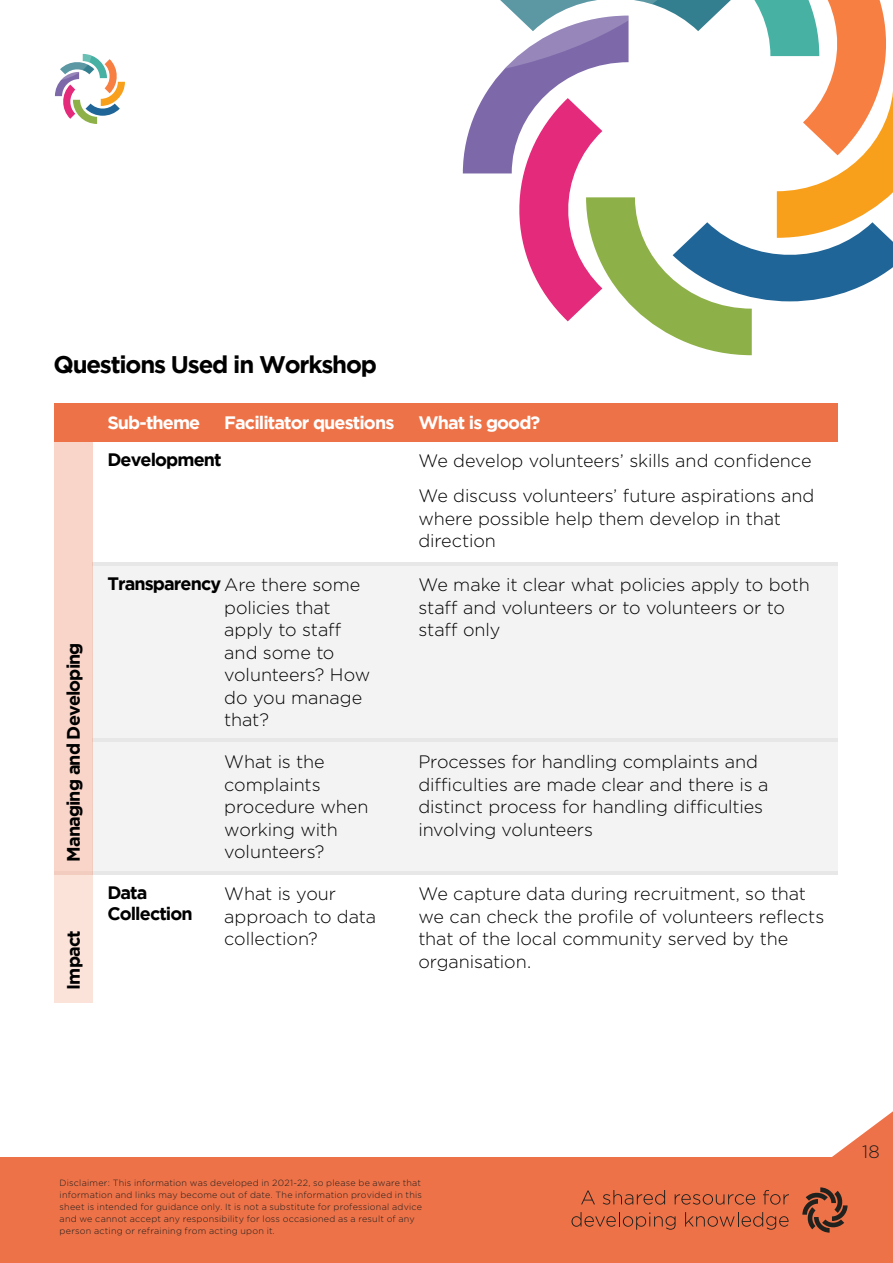
<style>
.page{position:relative;width:893px;height:1263px;background:#fff}
.page>*{position:absolute;margin:0;border:0;box-sizing:border-box;transform-origin:0 0}
.t1{font:700 24px "Gotham";letter-spacing:-.05em;color:#000}
.t2{font:300 18px/22.5px "Gotham";letter-spacing:-.005em;color:#000}
.t3{font:700 18px/21.6px "Gotham";letter-spacing:-.05em;color:#000}
.t4{font:700 18px "Gotham";letter-spacing:-.05em;color:#fff}
.t5{font:300 18px "Gotham";color:#1e1e1c}
.t6{font:300 9px/12px "Gotham";letter-spacing:.025em;color:#1e1e1c}
.s1{font-weight:700}
</style>
<div class="page">
<div style="left:0;top:1158px;width:893px;height:105px;background:#ee7248"></div>
<svg style="left:802px;top:1187px;width:45px;height:45px"></svg>
<svg style="left:581px;top:1190px;width:14px;height:14px"></svg>
<svg style="left:603px;top:1190px;width:62px;height:15px"></svg>
<svg style="left:675px;top:1194px;width:80px;height:11px"></svg>
<svg style="left:763px;top:1190px;width:26px;height:15px"></svg>
<svg style="left:571px;top:1212px;width:104px;height:18px"></svg>
<svg style="left:685px;top:1212px;width:104px;height:18px"></svg>
<svg style="left:463px;top:0;width:430px;height:355px"></svg>
<svg style="left:55px;top:54px;width:70px;height:70px"></svg>
<svg style="left:831px;top:1111px;width:62px;height:47px"></svg>
<div style="left:93px;top:562px;width:745px;height:312px;background:#f3f3f3"></div>
<hr style="left:93px;top:562px;width:745px;height:3px;background:#000">
<hr style="left:54px;top:871px;width:784px;height:3px;background:#000">
<hr style="left:93px;top:739px;width:745px;height:3px;background:#000">
<div style="left:54px;top:442px;width:39px;height:432px;background:#f9d4c8"></div>
<div style="left:54px;top:875px;width:39px;height:127px;background:#fbe3da"></div>
<div style="left:54px;top:403px;width:784px;height:39px;background:#ee7247"></div>
<h1 class="t1" style="left:54px;top:350px;width:325px">Questions Used in Workshop</h1>
<p class="t3" style="left:62px;top:862px;width:221px;rotate:-90deg">Managing and Developing</p>
<p class="t3" style="left:62px;top:990px;width:61px;rotate:-90deg">Impact</p>
<p class="t4" style="left:107px;top:412px;width:94px">Sub-theme</p>
<p class="t4" style="left:224px;top:412px;width:172px">Facilitator questions</p>
<p class="t4" style="left:418px;top:412px;width:124px">What is good?</p>
<p class="t3" style="left:107px;top:449px;width:116px">Development</p>
<p class="t2" style="left:418px;top:443px;width:398px;line-height:35.2px">We develop volunteers’ skills and confidence<br>We discuss volunteers’ future aspirations and</p>
<p class="t2" style="left:418px;top:507px;width:364px">where possible help them develop in that direction</p>
<p class="t2" style="left:418px;top:573px;width:393px">We make it clear what policies apply to both staff and volunteers or to volunteers or to staff only</p>
<p class="t2" style="left:224px;top:572px;width:147px;text-indent:-117px"><span class="s1">Transparency</span> Are there some policies that apply to staff and some to volunteers? How do you manage that?</p>
<p class="t3" style="left:107px;top:881px;width:87px">Data<br>Collection</p>
<p class="t2" style="left:224px;top:750px;width:146px">What is the complaints procedure when working with volunteers?</p>
<p class="t2" style="left:224px;top:882px;width:153px">What is your approach to data collection?</p>
<p class="t2" style="left:418px;top:750px;width:351px">Processes for handling complaints and difficulties are made clear and there is a distinct process for handling difficulties involving volunteers</p>
<p class="t2" style="left:418px;top:882px;width:407px">We capture data during recruitment, so that we can check the profile of volunteers reflects that of the local community served by the organisation.</p>
<p class="t6" style="left:60px;top:1176px;width:364px">Disclaimer: This information was developed in 2021-22, so please be aware that information and links may become out of date. The information provided in this sheet is intended for guidance only. It is not a substitute for professional advice and we cannot accept any responsibility for loss occasioned as a result of any person acting or refraining from acting upon it.</p>
<p class="t5" style="left:862px;top:1140px;width:19px">18</p>
</div>
